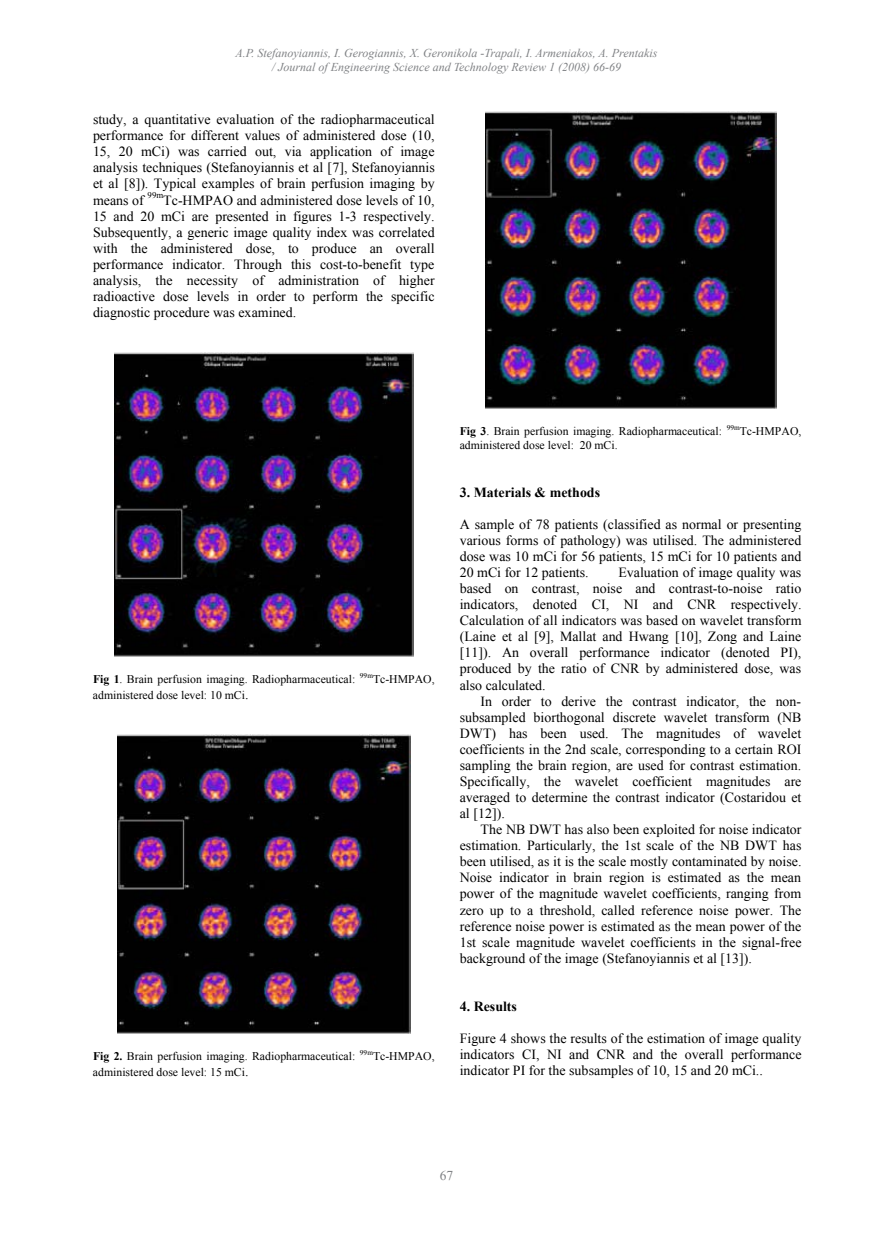
<style>
.page{position:relative;width:893px;height:1234px;background:#fff}
.page>*{position:absolute;margin:0;border:0;box-sizing:border-box;transform-origin:0 0}
.t1{font:13.95px/16px "Times New Roman";color:#000;text-align:justify}
.t2{font:700 13.95px "Times New Roman";color:#000}
.t3{font:13.5px "Times New Roman";color:#808285}
.t4{font:italic 12px/14.4px "Times New Roman";color:#808285;text-align:center}
.t5{font:11.7px/15.8px "Times New Roman";color:#000}
.t6{font:8.85px "Times New Roman";color:#000}
.s1{font-weight:700}
.s2{font-size:13.95px}
</style>
<div class="page">
<img style="left:115px;top:352px;width:298px;height:304px">
<img style="left:117px;top:734px;width:294px;height:299px">
<img style="left:485px;top:111px;width:291px;height:297px">
<p class="t4" style="left:235px;top:45px;width:423px">A.P. Stefanoyiannis, I. Gerogiannis, X. Geronikola -Trapali, I. Armeniakos, A. Prentakis / Journal of Engineering Science and Technology Review 1 (2008) 66-69</p>
<p class="t1" style="left:93px;top:111px;width:343px">study, a quantitative evaluation of the radiopharmaceutical performance for different values of administered dose (10, 15, 20 mCi) was carried out, via application of image analysis techniques (Stefanoyiannis et al [7], Stefanoyiannis et al [8]). Typical examples of brain perfusion imaging by means of</p>
<p class="t6" style="left:148px;top:189px;width:17px">99m</p>
<p class="t1" style="left:93px;top:191px;width:343px;text-indent:70px">Tc-HMPAO and administered dose levels of 10, 15 and 20 mCi are presented in figures 1-3 respectively.<br>Subsequently, a generic image quality index was correlated with the administered dose, to produce an overall performance indicator. Through this cost-to-benefit type analysis, the necessity of administration of higher radioactive dose levels in order to perform the specific diagnostic procedure was examined.</p>
<p class="t5" style="left:93px;top:671px;width:343px"><span class="s1">Fig 1</span>. Brain perfusion imaging. Radiopharmaceutical: <sup>99m</sup>Tc-HMPAO, administered dose level: 10 mCi<span class="s2">.</span></p>
<p class="t5" style="left:93px;top:1048px;width:343px"><span class="s1">Fig 2.</span> Brain perfusion imaging. Radiopharmaceutical: <sup>99m</sup>Tc-HMPAO, administered dose level: 15 mCi<span class="s2">.</span></p>
<p class="t5" style="left:460px;top:424px;width:343px;line-height:13.5px"><span class="s1">Fig 3</span>. Brain perfusion imaging. Radiopharmaceutical: <sup>99m</sup>Tc-HMPAO, administered dose level: 20 mCi.</p>
<p class="t2" style="left:460px;top:482px;width:142px">3. Materials &amp; methods</p>
<p class="t1" style="left:460px;top:515px;width:343px">A sample of 78 patients (classified as normal or presenting various forms of pathology) was utilised. The administered dose was 10 mCi for 56 patients, 15 mCi for 10 patients and 20 mCi for 12 patients.</p>
<p class="t1" style="left:460px;top:564px;width:344px;text-indent:159px">Evaluation of image quality was based on contrast, noise and contrast-to-noise ratio indicators, denoted CI, NI and CNR respectively.<br>Calculation of all indicators was based on wavelet transform (Laine et al [9], Mallat and Hwang [10], Zong and Laine [11]). An overall performance indicator (denoted PI), produced by the ratio of CNR by administered dose, was also calculated.</p>
<p class="t1" style="left:460px;top:692px;width:343px;text-indent:21px">In order to derive the contrast indicator, the non&shy;subsampled biorthogonal discrete wavelet transform (NB DWT) has been used. The magnitudes of wavelet coefficients in the 2nd scale, corresponding to a certain ROI sampling the brain region, are used for contrast estimation.<br>Specifically, the wavelet coefficient magnitudes are averaged to determine the contrast indicator (Costaridou et al [12]).</p>
<p class="t1" style="left:460px;top:821px;width:343px;text-indent:21px">The NB DWT has also been exploited for noise indicator estimation. Particularly, the 1st scale of the NB DWT has been utilised, as it is the scale mostly contaminated by noise.<br>Noise indicator in brain region is estimated as the mean power of the magnitude wavelet coefficients, ranging from zero up to a threshold, called reference noise power. The reference noise power is estimated as the mean power of the 1st scale magnitude wavelet coefficients in the signal-free background of the image (Stefanoyiannis et al [13]).</p>
<p class="t2" style="left:460px;top:996px;width:59px">4. Results</p>
<p class="t1" style="left:460px;top:1029px;width:343px">Figure 4 shows the results of the estimation of image quality indicators CI, NI and CNR and the overall performance indicator PI for the subsamples of 10, 15 and 20 mCi..</p>
<p class="t3" style="left:440px;top:1165px;width:15px">67</p>
</div>
